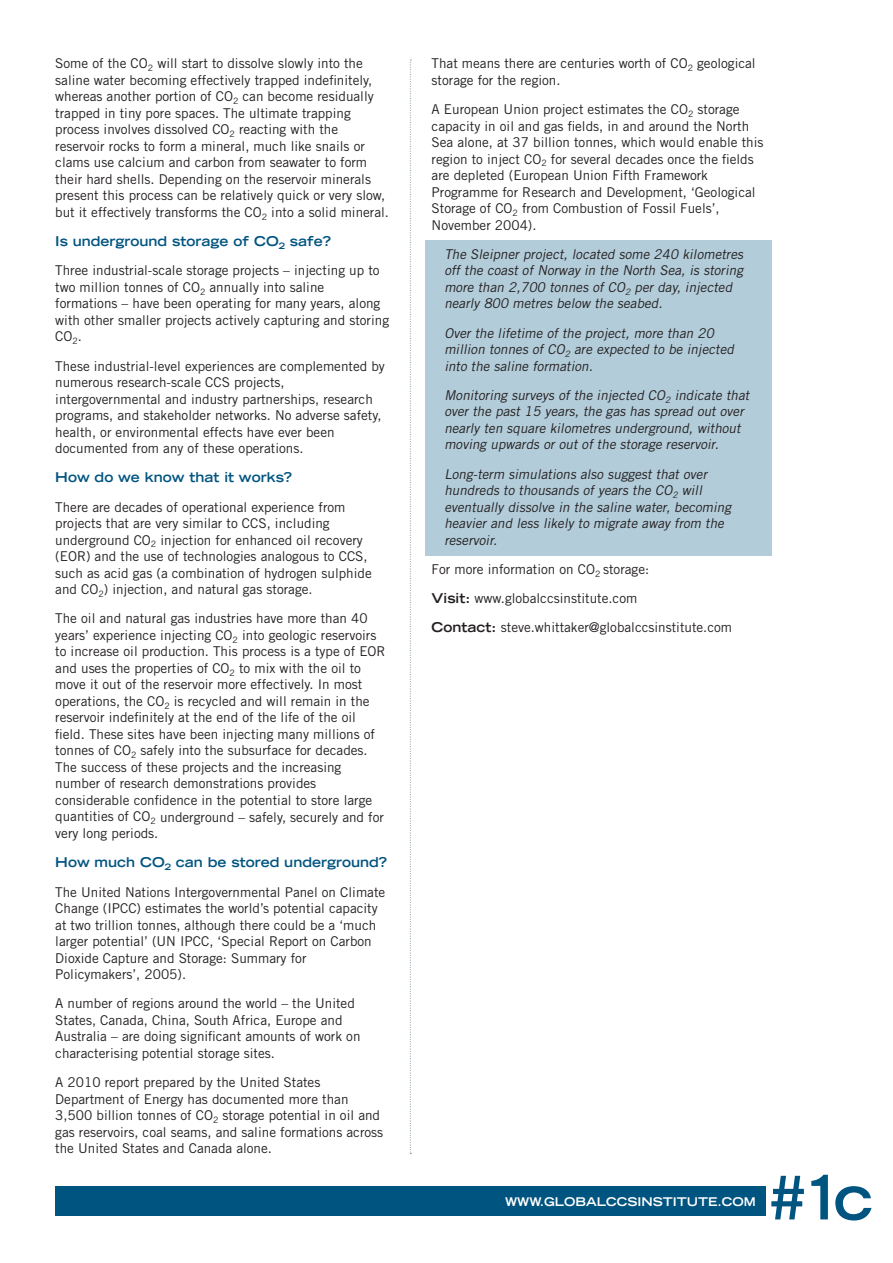
<style>
.page{position:relative;width:893px;height:1263px;background:#fff}
.page>*{position:absolute;margin:0;border:0;box-sizing:border-box;transform-origin:0 0}
.t1{font:700 expanded 60px "Trade Gothic LT Std";color:#005480}
.Body{font:13.5px/16.5px "Trade Gothic LT Std";color:#231f20}
.Body-2{font:italic 13.5px/16.5px "Trade Gothic LT Std";color:#231f20}
.Body-3{font:700 expanded 13.5px "Trade Gothic LT Std";color:#005480}
.t2{font:700 expanded 12px "Trade Gothic LT Std";color:#fff}
.s1{font-weight:700;font-stretch:expanded}
</style>
<div class="page">
<div style="left:425px;top:240px;width:347px;height:316px;background:#b3ccd9"></div>
<svg style="left:410px;top:60px;width:1px;height:1094px"></svg>
<div style="left:56px;top:1186px;width:710px;height:30px;background:#005480"></div>
<p class="Body" style="left:55px;top:55px;width:335px">Some of the CO<sub>2</sub> will start to dissolve slowly into the saline water becoming effectively trapped indefinitely, whereas another portion of CO<sub>2</sub> can become residually trapped in tiny pore spaces. The ultimate trapping process involves dissolved CO<sub>2</sub> reacting with the reservoir rocks to form a mineral, much like snails or clams use calcium and carbon from seawater to form their hard shells. Depending on the reservoir minerals present this process can be relatively quick or very slow, but it effectively transforms the CO<sub>2</sub> into a solid mineral.</p>
<p class="Body-3" style="left:55px;top:232px;width:277px">Is underground storage of CO<sub>2</sub> safe?</p>
<p class="Body" style="left:55px;top:262px;width:335px">Three industrial-scale storage projects – injecting up to two million tonnes of CO<sub>2</sub> annually into saline formations – have been operating for many years, along with other smaller projects actively capturing and storing CO<sub>2</sub>.</p>
<p class="Body" style="left:55px;top:357px;width:331px">These industrial-level experiences are complemented by numerous research-scale CCS projects, intergovernmental and industry partnerships, research programs, and stakeholder networks. No adverse safety, health, or environmental effects have ever been documented from any of these operations.</p>
<p class="Body-3" style="left:55px;top:469px;width:238px">How do we know that it works?</p>
<p class="Body" style="left:55px;top:498px;width:318px">There are decades of operational experience from projects that are very similar to CCS, including underground CO<sub>2</sub> injection for enhanced oil recovery (EOR) and the use of technologies analogous to CCS, such as acid gas (a combination of hydrogen sulphide and CO<sub>2</sub>) injection, and natural gas storage.</p>
<p class="Body" style="left:55px;top:610px;width:332px">The oil and natural gas industries have more than 40 years’ experience injecting CO<sub>2</sub> into geologic reservoirs to increase oil production. This process is a type of EOR and uses the properties of CO<sub>2</sub> to mix with the oil to move it out of the reservoir more effectively. In most operations, the CO<sub>2</sub> is recycled and will remain in the reservoir indefinitely at the end of the life of the oil field. These sites have been injecting many millions of tonnes of CO<sub>2</sub> safely into the subsurface for decades.<br>The success of these projects and the increasing number of research demonstrations provides considerable confidence in the potential to store large quantities of CO<sub>2</sub> underground – safely, securely and for very long periods.</p>
<p class="Body-3" style="left:55px;top:853px;width:333px">How much CO<sub>2</sub> can be stored underground?</p>
<p class="Body" style="left:55px;top:883px;width:331px">The United Nations Intergovernmental Panel on Climate Change (IPCC) estimates the world’s potential capacity at two trillion tonnes, although there could be a ‘much larger potential’ (UN IPCC, ‘Special Report on Carbon Dioxide Capture and Storage: Summary for Policymakers’, 2005).</p>
<p class="Body" style="left:55px;top:995px;width:307px">A number of regions around the world – the United States, Canada, China, South Africa, Europe and Australia – are doing significant amounts of work on characterising potential storage sites.</p>
<p class="Body" style="left:55px;top:1074px;width:329px">A 2010 report prepared by the United States Department of Energy has documented more than 3,500 billion tonnes of CO<sub>2</sub> storage potential in oil and gas reservoirs, coal seams, and saline formations across the United States and Canada alone.</p>
<p class="Body" style="left:432px;top:55px;width:326px">That means there are centuries worth of CO<sub>2</sub> geological storage for the region.</p>
<p class="Body" style="left:432px;top:101px;width:333px">A European Union project estimates the CO<sub>2</sub> storage capacity in oil and gas fields, in and around the North Sea alone, at 37 billion tonnes, which would enable this region to inject CO<sub>2</sub> for several decades once the fields are depleted (European Union Fifth Framework Programme for Research and Development, ‘Geological Storage of CO<sub>2</sub> from Combustion of Fossil Fuels’, November 2004).</p>
<p class="Body-2" style="left:444px;top:246px;width:303px">The Sleipner project, located some 240 kilometres off the coast of Norway in the North Sea, is storing more than 2,700 tonnes of CO<sub>2</sub> per day, injected nearly 800 metres below the seabed.</p>
<p class="Body-2" style="left:444px;top:324px;width:294px">Over the lifetime of the project, more than 20 million tonnes of CO<sub>2</sub> are expected to be injected into the saline formation.</p>
<p class="Body-2" style="left:444px;top:387px;width:309px">Monitoring surveys of the injected CO<sub>2</sub> indicate that over the past 15 years, the gas has spread out over nearly ten square kilometres underground, without moving upwards or out of the storage reservoir.</p>
<p class="Body-2" style="left:444px;top:465px;width:291px">Long-term simulations also suggest that over hundreds to thousands of years the CO<sub>2</sub> will eventually dissolve in the saline water, becoming heavier and less likely to migrate away from the reservoir.</p>
<p class="Body" style="left:432px;top:561px;width:219px">For more information on CO<sub>2</sub> storage:</p>
<p class="Body" style="left:432px;top:590px;width:207px"><span class="s1">Visit:</span> www.globalccsinstitute.com</p>
<p class="Body" style="left:432px;top:619px;width:302px"><span class="s1">Contact:</span> steve.whittaker@globalccsinstitute.com</p>
<p class="t2" style="left:505px;top:1193px;width:252px">WWW.GLOBALCCSINSTITUTE.COM</p>
<h1 class="t1" style="left:766px;top:1159px;width:109px">#1c</h1>
</div>
